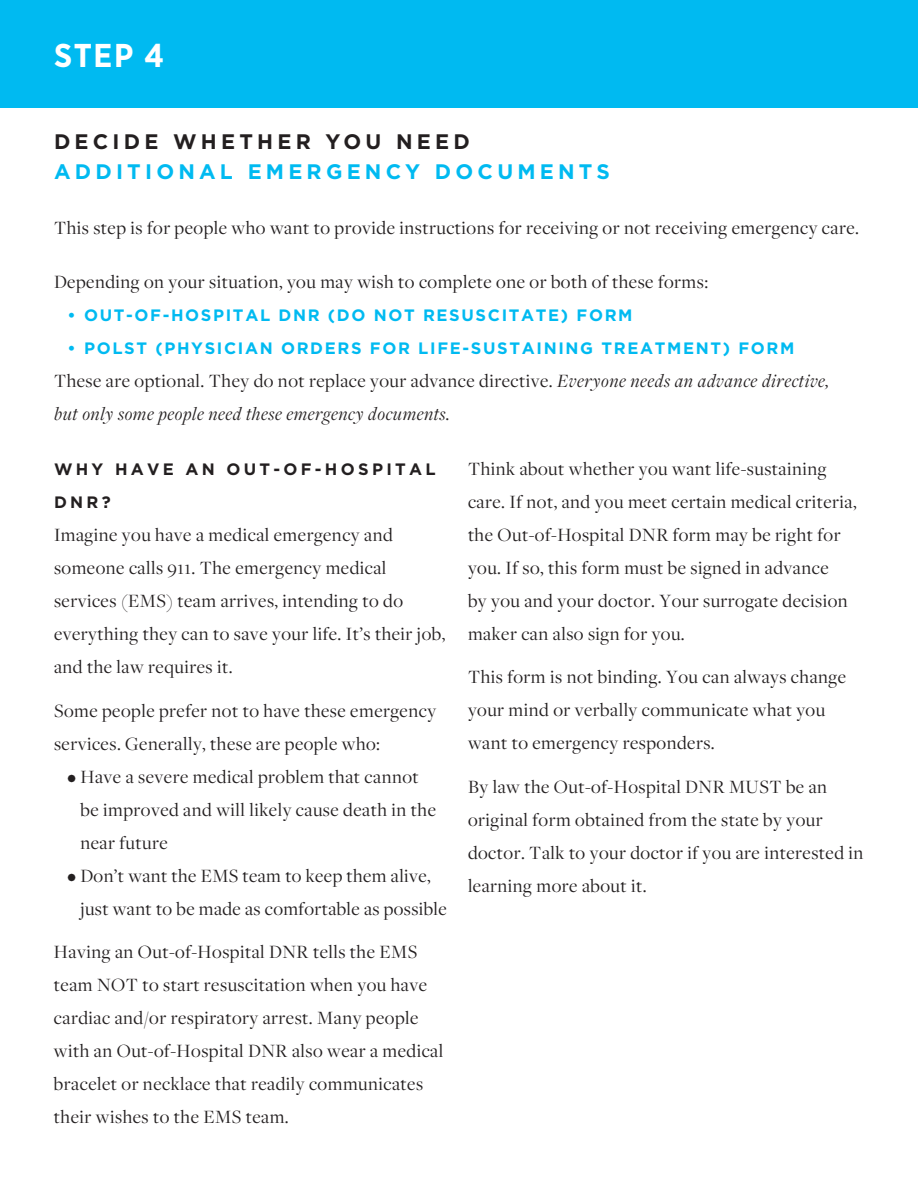
<style>
.page{position:relative;width:918px;height:1188px;background:#fff}
.page>*{position:absolute;margin:0;border:0;box-sizing:border-box;transform-origin:0 0}
.t1{font:700 33px "Gotham Narrow";color:#fff}
.t2{font:700 21px "Gotham";letter-spacing:.2em;color:#00baf1}
.t3{font:700 21px "Gotham";letter-spacing:.2em;color:#231f20}
.t4{font:19.5px/33px "Freight Disp Pro";letter-spacing:.025em;color:#231f20}
.t5{font:italic 19.5px/33px "Freight Disp Pro";letter-spacing:.03em;color:#231f20}
.t6{font:700 16.5px "Gotham";letter-spacing:.1em;color:#00baf1}
.t7{font:700 16.5px/33px "Gotham";letter-spacing:.2em;color:#231f20}
.s1{font-style:normal}
</style>
<div class="page">
<div style="left:0;top:0;width:918px;height:108px;background:#00baf1"></div>
<h1 class="t1" style="left:54px;top:34px;width:112px">STEP 4</h1>
<p class="t3" style="left:54px;top:128px;width:417px">DECIDE WHETHER YOU NEED</p>
<p class="t2" style="left:54px;top:158px;width:557px">ADDITIONAL EMERGENCY DOCUMENTS</p>
<p class="t4" style="left:54px;top:210px;width:807px">This step is for people who want to provide instructions for receiving or not receiving emergency care.</p>
<p class="t4" style="left:54px;top:265px;width:656px">Depending on your situation, you may wish to complete one or both of these forms:</p>
<p class="t6" style="left:68px;top:304px;width:567px">• OUT-OF-HOSPITAL DNR (DO NOT RESUSCITATE) FORM</p>
<p class="t6" style="left:68px;top:337px;width:728px">• POLST (PHYSICIAN ORDERS FOR LIFE-SUSTAINING TREATMENT) FORM</p>
<p class="t5" style="left:54px;top:364px;width:777px"><span class="s1">These are optional. They do not replace your advance directive.</span> Everyone needs an advance directive, but only some people need these emergency documents.</p>
<p class="t7" style="left:54px;top:452px;width:383px">WHY HAVE AN OUT-OF-HOSPITAL<br>DNR?</p>
<p class="t4" style="left:54px;top:518px;width:393px">Imagine you have a medical emergency and someone calls 911. The emergency medical services (EMS) team arrives, intending to do everything they can to save your life. It’s their job, and the law requires it.</p>
<p class="t4" style="left:54px;top:693px;width:384px">Some people prefer not to have these emergency services. Generally, these are people who:</p>
<p class="t4" style="left:80px;top:759px;width:357px;text-indent:-13px">• Have a severe medical problem that cannot be improved and will likely cause death in the near future</p>
<p class="t4" style="left:80px;top:858px;width:368px;text-indent:-13px">• Don’t want the EMS team to keep them alive, just want to be made as comfortable as possible</p>
<p class="t4" style="left:54px;top:935px;width:391px">Having an Out-of-Hospital DNR tells the EMS team NOT to start resuscitation when you have cardiac and/or respiratory arrest. Many people with an Out-of-Hospital DNR also wear a medical bracelet or necklace that readily communicates their wishes to the EMS team.</p>
<p class="t4" style="left:468px;top:451px;width:390px">Think about whether you want life-sustaining care. If not, and you meet certain medical criteria, the Out-of-Hospital DNR form may be right for you. If so, this form must be signed in advance<br>by you and your doctor. Your surrogate decision maker can also sign for you.</p>
<p class="t4" style="left:468px;top:660px;width:380px">This form is not binding. You can always change your mind or verbally communicate what you want to emergency responders.</p>
<p class="t4" style="left:468px;top:770px;width:397px">By law the Out-of-Hospital DNR MUST be an original form obtained from the state by your doctor. Talk to your doctor if you are interested in learning more about it.</p>
</div>
